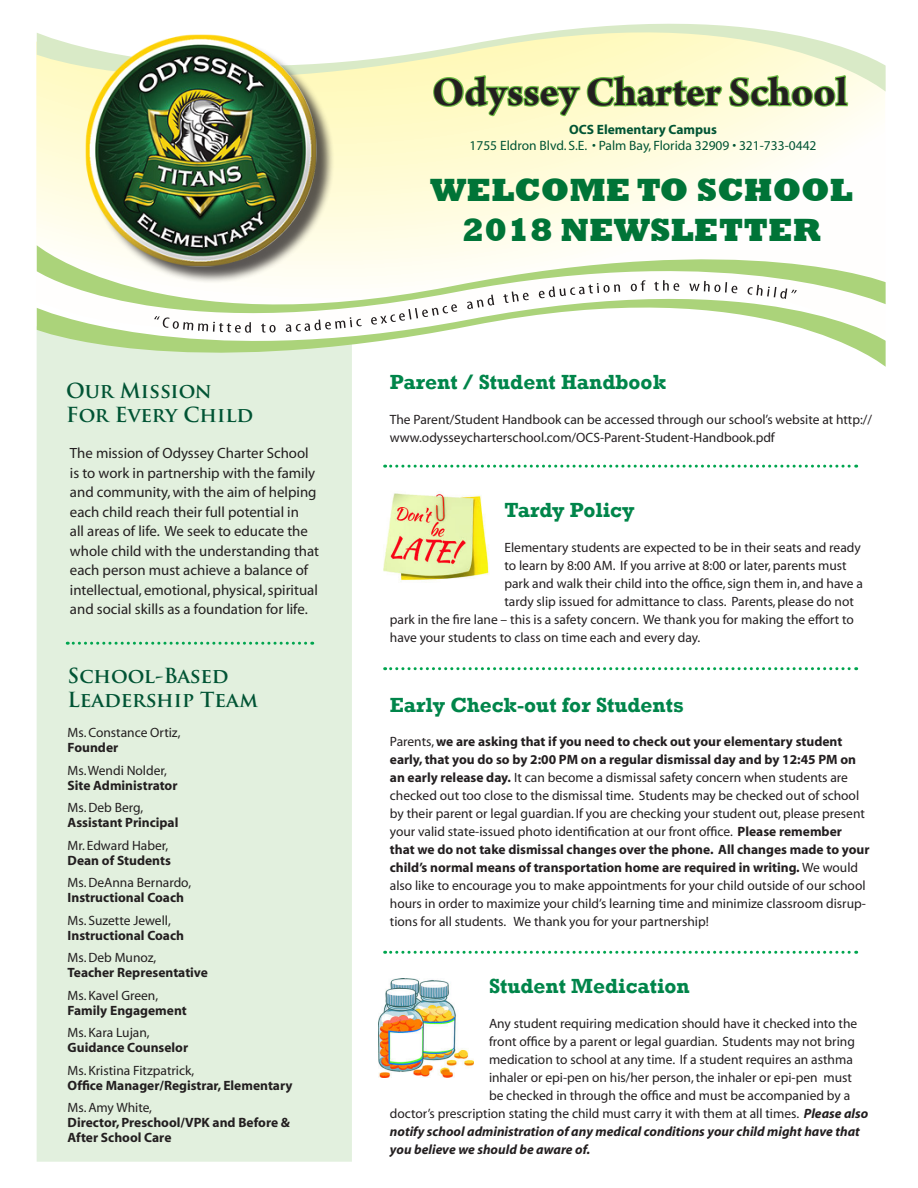
<style>
.page{position:relative;width:918px;height:1188px;background:#fff}
.page>*{position:absolute;margin:0;border:0;box-sizing:border-box;transform-origin:0 0}
.t1{font:700 43.05px "Arno Pro";letter-spacing:-.005em;color:#231f20}
.t2{font:800 33px "Rockwell";color:#007437}
.t3{font:700 21px "Rockwell";color:#00854a}
.t4{font:700 20.25px "Trajan Pro";color:#015434}
.t5{font:14.85px/19.5px "Myriad";color:#231f20}
.t6{font:13.5px/18px "Myriad";color:#231f20}
.t7{font:700 13.5px/15px "Myriad";color:#231f20}
.t8{font:italic 700 13.5px "Myriad";color:#231f20}
.t9{font:13.5px "Myriad";color:#015434}
.t10{font:700 13.5px "Myriad";color:#015434}
.s1{font-weight:700}
.s2{font-weight:700;font-style:italic}
</style>
<div class="page">
<div style="left:37px;top:384px;width:315px;height:778px;background:#e2f0de"></div>
<svg style="left:36px;top:33px;width:846px;height:305px"></svg>
<svg style="left:37px;top:33px;width:849px;height:76px"></svg>
<svg style="left:37px;top:228px;width:845px;height:35px;fill:#fffdef"></svg>
<svg style="left:37px;top:263px;width:849px;height:121px"></svg>
<svg style="left:154px;top:316px;width:97px;height:17px"></svg>
<svg style="left:261px;top:324px;width:15px;height:9px"></svg>
<svg style="left:286px;top:317px;width:76px;height:15px"></svg>
<svg style="left:371px;top:304px;width:86px;height:21px"></svg>
<svg style="left:467px;top:295px;width:27px;height:14px"></svg>
<svg style="left:503px;top:291px;width:26px;height:12px"></svg>
<svg style="left:539px;top:283px;width:81px;height:15px"></svg>
<svg style="left:631px;top:280px;width:15px;height:11px"></svg>
<svg style="left:654px;top:280px;width:25px;height:11px"></svg>
<svg style="left:689px;top:281px;width:48px;height:12px"></svg>
<svg style="left:747px;top:285px;width:50px;height:14px"></svg>
<svg style="left:432px;top:23px;width:417px;height:236px"></svg>
<div style="left:88px;top:37px;width:247px;height:247px;background:#231f20;opacity:.75"></div>
<img style="left:75px;top:33px;width:252px;height:243px">
<svg style="left:67px;top:642px;width:246px;height:3px"></svg>
<svg style="left:385px;top:465px;width:472px;height:3px"></svg>
<svg style="left:385px;top:667px;width:472px;height:3px"></svg>
<svg style="left:385px;top:951px;width:472px;height:3px"></svg>
<img style="left:379px;top:979px;width:95px;height:99px">
<img style="left:383px;top:491px;width:106px;height:91px">
<p class="t4" style="left:66px;top:378px;width:147px">Our Mission</p>
<p class="t4" style="left:66px;top:402px;width:189px">For Every Child</p>
<p class="t5" style="left:70px;top:444px;width:251px">The mission of Odyssey Charter School is to work in partnership with the family and community, with the aim of helping each child reach their full potential in<br>all areas of life. We seek to educate the whole child with the understanding that each person must achieve a balance of intellectual, emotional, physical, spiritual and social skills as a foundation for life.</p>
<p class="t4" style="left:68px;top:663px;width:163px">School-Based</p>
<p class="t4" style="left:68px;top:687px;width:192px">Leadership Team</p>
<p class="t6" style="left:68px;top:724px;width:114px">Ms. Constance Ortiz,</p>
<p class="t7" style="left:68px;top:741px;width:52px">Founder</p>
<p class="t6" style="left:68px;top:762px;width:101px">Ms. Wendi Nolder,</p>
<p class="t7" style="left:68px;top:778px;width:111px">Site Administrator</p>
<p class="t6" style="left:68px;top:799px;width:77px">Ms. Deb Berg,</p>
<p class="t7" style="left:68px;top:816px;width:112px">Assistant Principal</p>
<p class="t6" style="left:68px;top:837px;width:102px">Mr. Edward Haber,</p>
<p class="t7" style="left:68px;top:853px;width:105px">Dean of Students</p>
<p class="t6" style="left:68px;top:874px;width:125px">Ms. DeAnna Bernardo,</p>
<p class="t7" style="left:68px;top:891px;width:118px">Instructional Coach</p>
<p class="t6" style="left:68px;top:912px;width:105px">Ms. Suzette Jewell,</p>
<p class="t7" style="left:68px;top:928px;width:118px">Instructional Coach</p>
<p class="t6" style="left:68px;top:949px;width:90px">Ms. Deb Munoz,</p>
<p class="t7" style="left:68px;top:966px;width:142px">Teacher Representative</p>
<p class="t6" style="left:68px;top:987px;width:92px">Ms. Kavel Green,</p>
<p class="t7" style="left:68px;top:1003px;width:121px">Family Engagement</p>
<p class="t6" style="left:68px;top:1024px;width:84px">Ms. Kara Lujan,</p>
<p class="t7" style="left:68px;top:1041px;width:122px">Guidance Counselor</p>
<p class="t6" style="left:68px;top:1062px;width:128px">Ms. Kristina Fitzpatrick,</p>
<p class="t7" style="left:68px;top:1078px;width:226px">Office Manager/Registrar, Elementary</p>
<p class="t6" style="left:68px;top:1099px;width:86px">Ms. Amy White,</p>
<p class="t7" style="left:68px;top:1116px;width:224px">Director, Preschool/VPK and Before &amp;<br>After School Care</p>
<p class="t1" style="left:432px;top:67px;width:417px">Odyssey Charter School</p>
<p class="t10" style="left:569px;top:122px;width:150px">OCS Elementary Campus</p>
<p class="t9" style="left:470px;top:139px;width:349px">1755 Eldron Blvd. S.E. • Palm Bay, Florida 32909 • 321-733-0442</p>
<p class="t2" style="left:430px;top:171px;width:424px">WELCOME TO SCHOOL</p>
<p class="t2" style="left:462px;top:211px;width:361px">2018 NEWSLETTER</p>
<p class="t3" style="left:390px;top:369px;width:278px">Parent / Student Handbook</p>
<p class="t6" style="left:390px;top:411px;width:484px">The Parent/Student Handbook can be accessed through our school’s website at http:// www.odysseycharterschool.com/OCS-Parent-Student-Handbook.pdf</p>
<p class="t3" style="left:504px;top:498px;width:132px">Tardy Policy</p>
<p class="t6" style="left:504px;top:539px;width:358px">Elementary students are expected to be in their seats and ready</p>
<p class="t6" style="left:504px;top:557px;width:344px">to learn by 8:00 AM. If you arrive at 8:00 or later, parents must</p>
<p class="t6" style="left:504px;top:575px;width:360px">park and walk their child into the office, sign them in, and have a</p>
<p class="t6" style="left:504px;top:593px;width:351px">tardy slip issued for admittance to class. Parents, please do not</p>
<p class="t6" style="left:390px;top:611px;width:466px">park in the fire lane – this is a safety concern. We thank you for making the effort to</p>
<p class="t6" style="left:390px;top:629px;width:312px">have your students to class on time each and every day.</p>
<p class="t3" style="left:390px;top:692px;width:295px">Early Check-out for Students</p>
<p class="t6" style="left:390px;top:733px;width:481px">Parents, <span class="s1">we are asking that if you need to check out your elementary student early, that you do so by 2:00 PM on a regular dismissal day and by 12:45 PM on an early release day.</span> It can become a dismissal safety concern when students are checked out too close to the dismissal time. Students may be checked out of school by their parent or legal guardian. If you are checking your student out, please present your valid state-issued photo identification at our front office. <span class="s1">Please remember that we do not take dismissal changes over the phone. All changes made to your child’s normal means of transportation home are required in writing.</span> We would also like to encourage you to make appointments for your child outside of our school hours in order to maximize your child’s learning time and minimize classroom disrup&shy;tions for all students. We thank you for your partnership!</p>
<p class="t3" style="left:489px;top:973px;width:202px">Student Medication</p>
<p class="t6" style="left:489px;top:1015px;width:370px">Any student requiring medication should have it checked into the</p>
<p class="t6" style="left:489px;top:1033px;width:367px">front office by a parent or legal guardian. Students may not bring</p>
<p class="t6" style="left:489px;top:1051px;width:365px">medication to school at any time. If a student requires an asthma</p>
<p class="t6" style="left:489px;top:1069px;width:364px">inhaler or epi-pen on his/her person, the inhaler or epi-pen must</p>
<p class="t6" style="left:489px;top:1087px;width:363px">be checked in through the office and must be accompanied by a</p>
<p class="t6" style="left:390px;top:1105px;width:480px">doctor’s prescription stating the child must carry it with them at all times. <span class="s2">Please also</span></p>
<p class="t8" style="left:390px;top:1124px;width:472px">notify school administration of any medical conditions your child might have that</p>
<p class="t8" style="left:390px;top:1142px;width:202px">you believe we should be aware of.</p>
</div>
